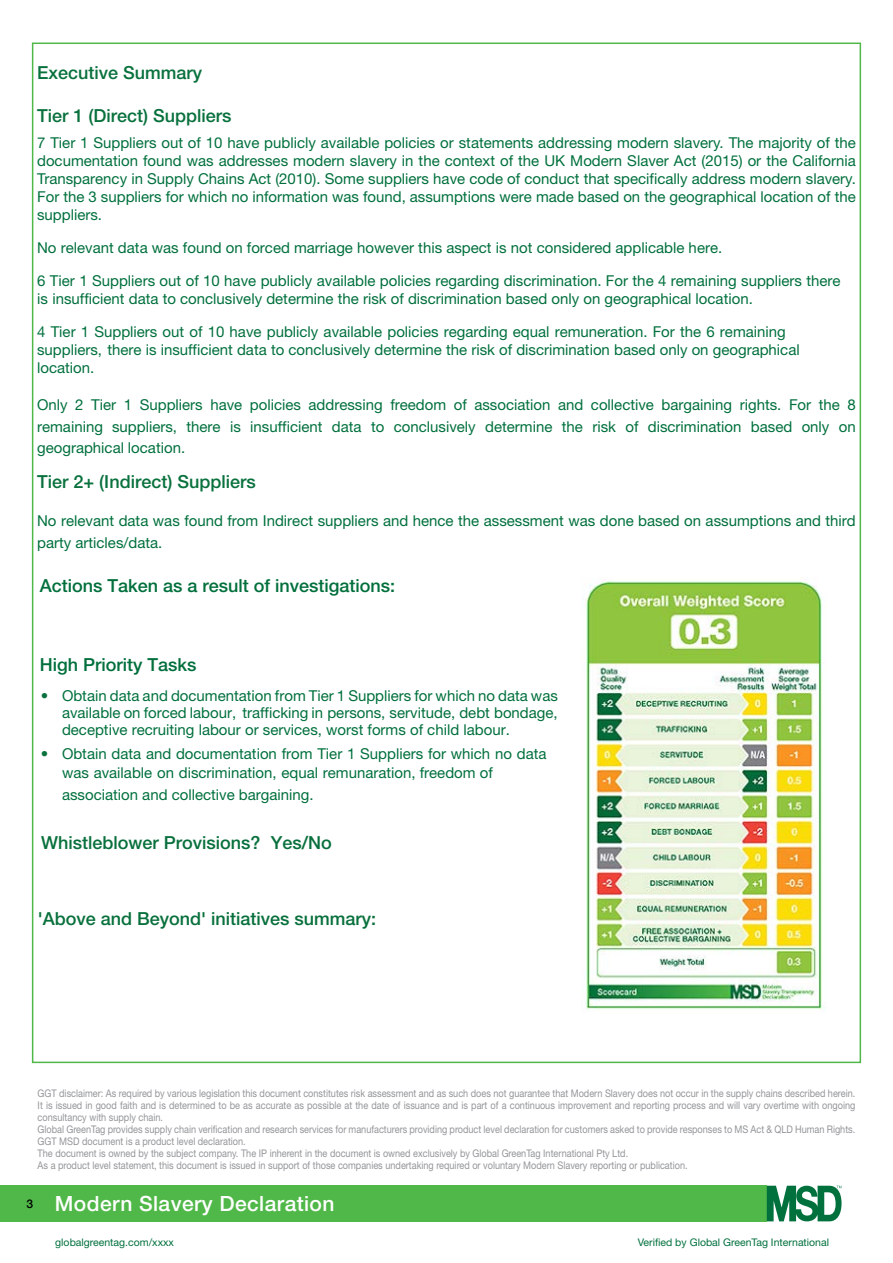
<style>
.page{position:relative;width:893px;height:1263px;background:#fff}
.page>*{position:absolute;margin:0;border:0;box-sizing:border-box;transform-origin:0 0}
.t1{font:500 21px "Helvetica Neue LT Std";letter-spacing:.02em;color:#fff}
.t2{font:500 18px "Helvetica Neue LT Std";color:#08703c}
.t3{font:500 18px "Helvetica Neue LT Std";color:#09713d}
.t4{font:500 18px "Helvetica Neue LT Std";color:#006f3c}
.t5{font:15px/18px "Helvetica Neue LT Std";color:#00703d}
.t6{font:10.5px/12px "Helvetica Neue LT Std";color:#939598;scale:.87 1}
.t7{font:10.5px "Helvetica Neue LT Std";color:#00703d}
.s1{font-weight:500;color:#09713d}
.s2{font-size:12px;color:#000}
</style>
<div class="page">
<div style="left:0;top:1186px;width:767px;height:36px;background:#50b848"></div>
<svg style="left:767px;top:1186px;width:74px;height:35px"></svg>
<img style="left:581px;top:577px;width:246px;height:434px">
<p class="t3" style="left:37px;top:61px;width:167px">Executive Summary</p>
<p class="t3" style="left:37px;top:105px;width:196px">Tier 1 (Direct) Suppliers</p>
<p class="t5" style="left:37px;top:134px;width:820px;text-align:justify">7 Tier 1 Suppliers out of 10 have publicly available policies or statements addressing modern slavery. The majority of the documentation found was addresses modern slavery in the context of the UK Modern Slaver Act (2015) or the California Transparency in Supply Chains Act (2010). Some suppliers have code of conduct that specifically address modern slavery.<br>For the 3 suppliers for which no information was found, assumptions were made based on the geographical location of the suppliers.</p>
<p class="t5" style="left:37px;top:239px;width:687px">No relevant data was found on forced marriage however this aspect is not considered applicable here.</p>
<p class="t5" style="left:37px;top:272px;width:805px">6 Tier 1 Suppliers out of 10 have publicly available policies regarding discrimination. For the 4 remaining suppliers there is insufficient data to conclusively determine the risk of discrimination based only on geographical location.</p>
<p class="t5" style="left:37px;top:323px;width:764px">4 Tier 1 Suppliers out of 10 have publicly available policies regarding equal remuneration. For the 6 remaining suppliers, there is insufficient data to conclusively determine the risk of discrimination based only on geographical location.</p>
<p class="t5" style="left:37px;top:394px;width:820px;line-height:21.6px;text-align:justify">Only 2 Tier 1 Suppliers have policies addressing freedom of association and collective bargaining rights. For the 8 remaining suppliers, there is insufficient data to conclusively determine the risk of discrimination based only on geographical location.</p>
<p class="t3" style="left:37px;top:471px;width:220px">Tier 2+ (Indirect) Suppliers</p>
<p class="t5" style="left:37px;top:510px;width:820px;line-height:21.6px">No relevant data was found from Indirect suppliers and hence the assessment was done based on assumptions and third party articles/data.</p>
<p class="t4" style="left:40px;top:575px;width:357px">Actions Taken as a result of investigations:</p>
<p class="t4" style="left:40px;top:654px;width:158px">High Priority Tasks</p>
<p class="t5" style="left:62px;top:687px;width:497px;line-height:17px;text-align:justify;text-indent:-21px"><span class="s1">•</span> Obtain data and documentation from Tier 1 Suppliers for which no data was available on forced labour, trafficking in persons, servitude, debt bondage, deceptive recruiting labour or services, worst forms of child labour.</p>
<p class="t5" style="left:62px;top:743px;width:486px;line-height:19.5px;text-indent:-21px"><span class="s1">•</span> Obtain data and documentation from Tier 1 Suppliers for which no data was available on discrimination, equal remunaration, freedom of</p>
<p class="t5" style="left:62px;top:785px;width:253px">association and collective bargaining.</p>
<p class="t2" style="left:41px;top:831px;width:292px">Whistleblower Provisions? Yes/No</p>
<p class="t2" style="left:38px;top:907px;width:340px">'Above and Beyond' initiatives summary:</p>
<p class="t6" style="left:38px;top:1087px;width:941px">GGT disclaimer: As required by various legislation this document constitutes risk assessment and as such does not guarantee that Modern Slavery does not occur in the supply chains described herein.<br>It is issued in good faith and is determined to be as accurate as possible at the date of issuance and is part of a continuous improvement and reporting process and will vary overtime with ongoing consultancy with supply chain.<br>Global GreenTag provides supply chain verification and research services for manufacturers providing product level declaration for customers asked to provide responses to MS Act &amp; QLD Human Rights.<br>GGT MSD document is a product level declaration.<br>The document is owned by the subject company. The IP inherent in the document is owned exclusively by Global GreenTag International Pty Ltd.<br>As a product level statement, this document is issued in support of those companies undertaking required or voluntary Modern Slavery reporting or publication.</p>
<h1 class="t1" style="left:26px;top:1191px;width:310px"><span class="s2">3</span><sup>3</sup> Modern Slavery Declaration</h1>
<p class="t7" style="left:55px;top:1236px;width:120px">globalgreentag.com/xxxx</p>
<p class="t7" style="left:638px;top:1236px;width:193px">Verified by Global GreenTag International</p>
</div>
